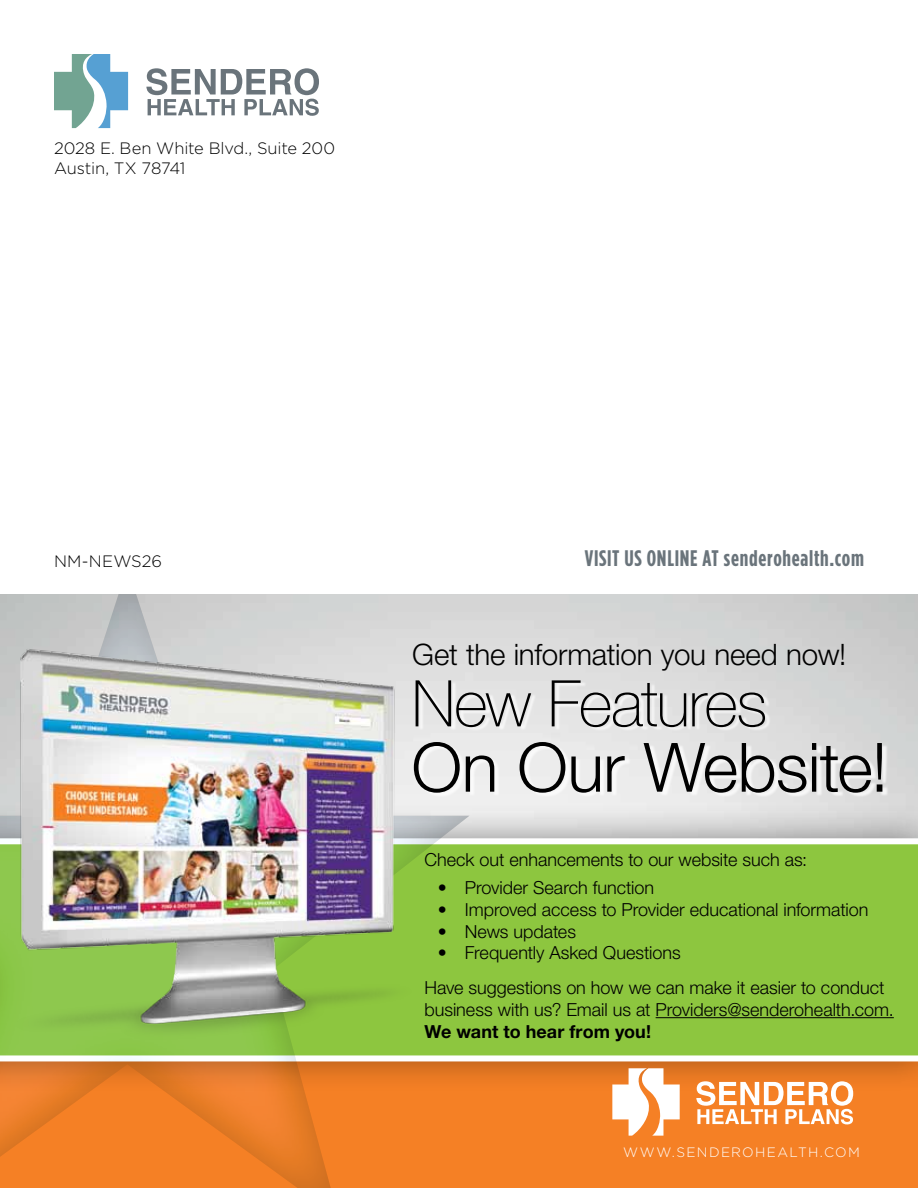
<style>
.page{position:relative;width:918px;height:1188px;background:#fff}
.page>*{position:absolute;margin:0;border:0;box-sizing:border-box;transform-origin:0 0}
.t1{font:300 68.1px "Helvetica Neue LT Std";letter-spacing:-.01em;color:#000}
.t2{font:100 64.35px "Helvetica Neue LT Std";letter-spacing:-.025em;color:#000}
.t3{font:300 29.55px "Helvetica Neue LT Std";letter-spacing:-.005em;color:#000}
.t4{font:700 22.5px "Gotham Condensed";letter-spacing:.03em;color:#6a747b}
.t5{font:300 18px/35.1px "Helvetica Neue LT Std";color:#000}
.t6{font:700 18px "Helvetica Neue LT Std";letter-spacing:.005em;color:#000}
.t7{font:300 16.5px/19.5px "Gotham";letter-spacing:-.01em;color:#000}
.t8{font:300 13.65px "Gotham";letter-spacing:.095em;color:#fff}
</style>
<div class="page">
<div style="left:0;top:1027px;width:918px;height:161px;background:#f58025"></div>
<div style="left:0;top:802px;width:918px;height:291px;background:#000;opacity:.41"></div>
<div style="left:0;top:840px;width:918px;height:215px;background:#8dc63f"></div>
<div style="left:0;top:838px;width:918px;height:6px;background:#fff"></div>
<div style="left:0;top:1055px;width:918px;height:6px;background:#fff"></div>
<div style="left:0;top:566px;width:470px;height:622px;background:#000;opacity:.5"></div>
<div style="left:0;top:0;width:918px;height:594px;background:#fff"></div>
<hr style="left:656px;top:1017px;width:238px;height:1px;background:#000">
<div style="left:417px;top:682px;width:471px;height:115px;background:#fff;opacity:.75"></div>
<img style="left:0;top:619px;width:483px;height:444px">
<svg style="left:146px;top:68px;width:173px;height:48px"></svg>
<svg style="left:54px;top:54px;width:74px;height:74px"></svg>
<svg style="left:696px;top:1081px;width:157px;height:43px"></svg>
<svg style="left:612px;top:1068px;width:68px;height:68px"></svg>
<p class="t7" style="left:54px;top:138px;width:283px">2028 E. Ben White Blvd., Suite 200<br>Austin, TX 78741</p>
<p class="t7" style="left:54px;top:551px;width:109px">NM-NEWS26</p>
<p class="t4" style="left:585px;top:546px;width:281px">VISIT US ONLINE AT senderohealth.com</p>
<h3 class="t3" style="left:412px;top:636px;width:436px">Get the information you need now!</h3>
<h2 class="t2" style="left:412px;top:667px;width:357px">New Features</h2>
<h1 class="t1" style="left:412px;top:726px;width:478px">On Our Website!</h1>
<p class="t5" style="left:424px;top:842px;width:384px">Check out enhancements to our website such as:</p>
<p class="t5" style="left:438px;top:870px;width:218px">• Provider Search function</p>
<p class="t5" style="left:438px;top:892px;width:432px">• Improved access to Provider educational information</p>
<p class="t5" style="left:438px;top:913px;width:140px">• News updates</p>
<p class="t5" style="left:424px;top:935px;width:462px;text-indent:14px">• Frequently Asked Questions<br>Have suggestions on how we can make it easier to conduct</p>
<p class="t5" style="left:424px;top:992px;width:471px">business with us? Email us at Providers@senderohealth.com.</p>
<p class="t6" style="left:424px;top:1020px;width:228px">We want to hear from you!</p>
<p class="t8" style="left:623px;top:1144px;width:17px">www</p>
<p class="t8" style="left:672px;top:1144px;width:190px">.SENDEROHEALTH.COM</p>
</div>
